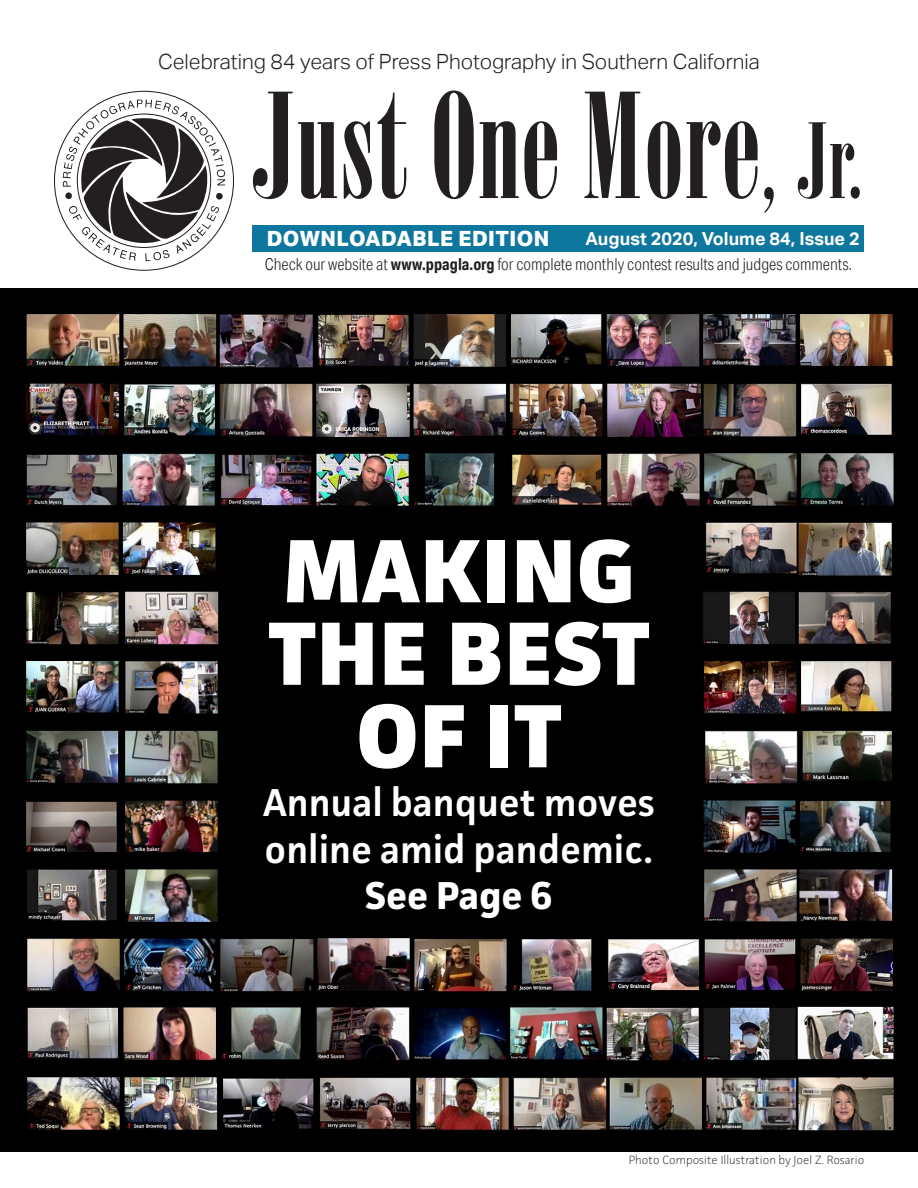
<style>
.page{position:relative;width:918px;height:1188px;background:#fff}
.page>*{position:absolute;margin:0;border:0;box-sizing:border-box;transform-origin:0 0}
.t1{font:144.9px "Onyx";letter-spacing:.01em;color:#231f20}
.JJR_Header_3{font:800 90px/82.5px "Facit";letter-spacing:.01em;color:#fff;text-align:center}
.JJR_Header_3-2{font:600 39px/46.8px "Facit";color:#fff;text-align:center}
.t2{font:300 21px "Aktiv Grotesk";color:#231f20}
.t3{font:800 21px "Aktiv Grotesk";letter-spacing:.02em;color:#fff}
.t4{font:700 18px "Aktiv Grotesk";color:#fff}
.t5{font:300 16.5px "Aktiv Grotesk Cd";color:#231f20}
.JJR_Header_3-3{font:200 12px "Facit";color:#231f20}
.s1{font-size:102px}
.s2{font-size:103.2px}
.s3{font-weight:700}
</style>
<div class="page">
<div style="left:252px;top:225px;width:612px;height:27px;background:#0e779e"></div>
<svg style="left:54px;top:91px;width:180px;height:180px"></svg>
<img style="left:0;top:288px;width:918px;height:864px">
<p class="t2" style="left:158px;top:49px;width:603px">Celebrating 84 years of Press Photography in Southern California</p>
<h1 class="t1" style="left:251px;top:63px;width:613px">Just One More<span class="s1">,</span> <span class="s2">Jr.</span></h1>
<p class="t3" style="left:267px;top:226px;width:284px">DOWNLOADABLE EDITION</p>
<p class="t4" style="left:586px;top:228px;width:276px">August 2020, Volume 84, Issue 2</p>
<p class="t5" style="left:265px;top:255px;width:588px">Check our website at <span class="s3">www.ppagla.org</span> for complete monthly contest results and judges comments.</p>
<p class="JJR_Header_3" style="left:269px;top:528px;width:382px">MAKING<br>THE BEST<br>OF IT</p>
<p class="JJR_Header_3-2" style="left:263px;top:778px;width:393px">Annual banquet moves online amid pandemic.<br><span class="s3">See Page 6</span></p>
<p class="JJR_Header_3-3" style="left:629px;top:1153px;width:237px">Photo Composite Illustration by Joel Z. Rosario</p>
</div>
